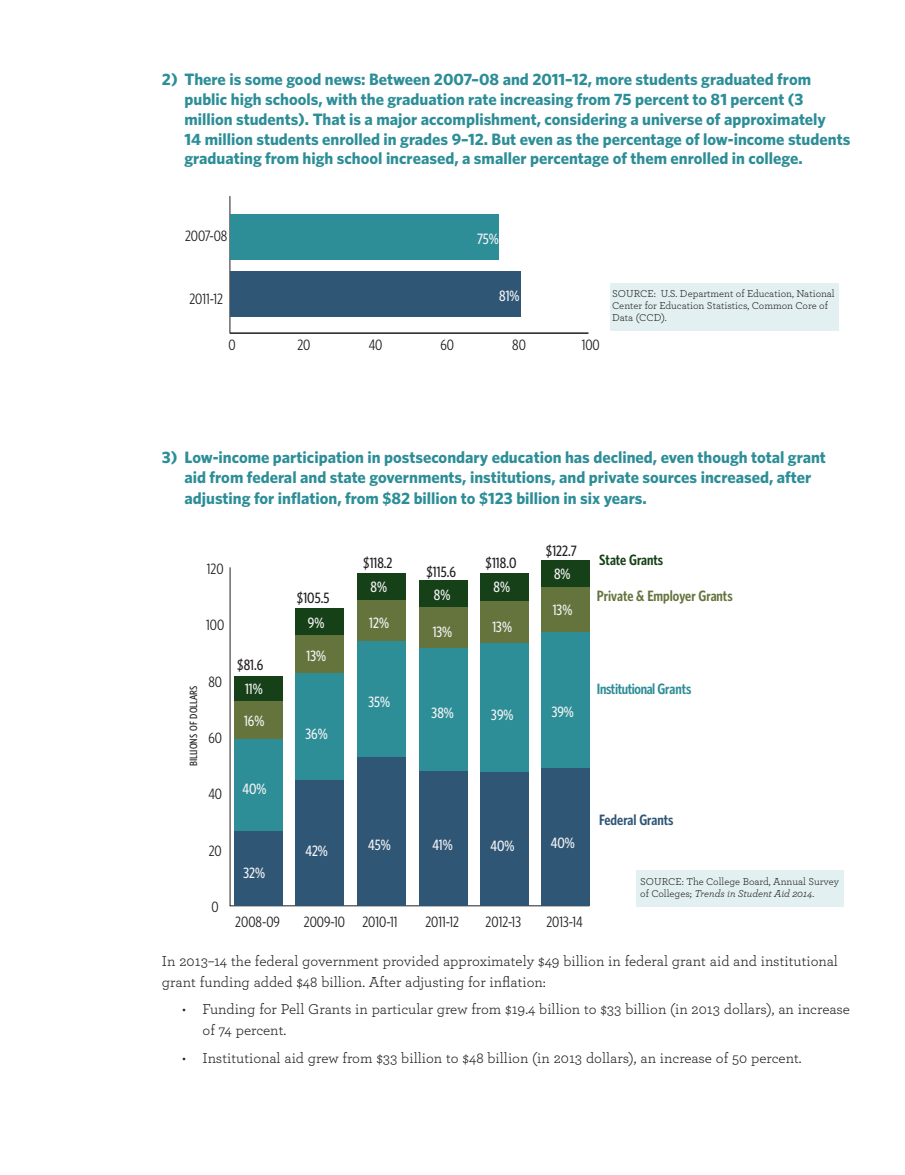
<style>
.page{position:relative;width:905px;height:1175px;background:#fff}
.page>*{position:absolute;margin:0;border:0;box-sizing:border-box;transform-origin:0 0}
.Key_points{font:700 16.5px/19.8px "Whitney";color:#2d8e97}
.body_10_14{font:15px/21px "Archer";color:#231f20}
.t1{font:15px "Whitney Condensed";color:#231f20}
.t2{font:500 15px "Whitney Condensed";color:#f2f3f4}
.t3{font:500 15px "Whitney Condensed";color:#231f20}
.t4{font:600 15px "Whitney Condensed";color:#65743d}
.t5{font:600 15px "Whitney Condensed";letter-spacing:-.025em;color:#2d8e97}
.t6{font:600 15px "Whitney Condensed";color:#305676}
.t7{font:600 15px "Whitney Condensed";color:#164017}
.t8{font:10.5px/12px "Archer";color:#231f20}
.t9{font:500 10.5px "Whitney Condensed";color:#211e1e}
.s1{font-style:italic}
</style>
<div class="page">
<div style="left:610px;top:283px;width:229px;height:48px;background:#e3f0f1"></div>
<hr style="left:230px;top:332px;width:358px;height:2px;background:#231f20">
<hr style="left:229px;top:196px;width:1px;height:137px;background:#231f20">
<div style="left:230px;top:271px;width:290px;height:45px;background:#305676"></div>
<div style="left:230px;top:214px;width:269px;height:45px;background:#2d8e97"></div>
<div style="left:636px;top:870px;width:208px;height:36px;background:#e3f0f1"></div>
<hr style="left:230px;top:567px;width:1px;height:338px;background:#231f20">
<hr style="left:230px;top:905px;width:359px;height:1px;background:#231f20">
<div style="left:235px;top:676px;width:48px;height:25px;background:#164017"></div>
<div style="left:295px;top:608px;width:48px;height:27px;background:#164017"></div>
<div style="left:357px;top:573px;width:48px;height:28px;background:#164017"></div>
<div style="left:419px;top:580px;width:48px;height:27px;background:#164017"></div>
<div style="left:480px;top:573px;width:48px;height:28px;background:#164017"></div>
<div style="left:542px;top:560px;width:48px;height:27px;background:#164017"></div>
<div style="left:235px;top:701px;width:48px;height:37px;background:#65743d"></div>
<div style="left:295px;top:635px;width:48px;height:38px;background:#65743d"></div>
<div style="left:357px;top:601px;width:48px;height:40px;background:#65743d"></div>
<div style="left:419px;top:607px;width:48px;height:41px;background:#65743d"></div>
<div style="left:480px;top:601px;width:48px;height:42px;background:#65743d"></div>
<div style="left:542px;top:587px;width:48px;height:45px;background:#65743d"></div>
<div style="left:235px;top:738px;width:48px;height:93px;background:#2d8e97"></div>
<div style="left:295px;top:673px;width:48px;height:107px;background:#2d8e97"></div>
<div style="left:357px;top:641px;width:48px;height:116px;background:#2d8e97"></div>
<div style="left:419px;top:648px;width:48px;height:123px;background:#2d8e97"></div>
<div style="left:480px;top:643px;width:48px;height:129px;background:#2d8e97"></div>
<div style="left:542px;top:632px;width:48px;height:136px;background:#2d8e97"></div>
<div style="left:235px;top:831px;width:48px;height:74px;background:#305676"></div>
<div style="left:295px;top:780px;width:48px;height:125px;background:#305676"></div>
<div style="left:357px;top:757px;width:48px;height:148px;background:#305676"></div>
<div style="left:419px;top:771px;width:48px;height:134px;background:#305676"></div>
<div style="left:480px;top:772px;width:48px;height:133px;background:#305676"></div>
<div style="left:542px;top:768px;width:48px;height:137px;background:#305676"></div>
<p class="Key_points" style="left:184px;top:69px;width:667px;text-indent:-22px">2) There is some good news: Between 2007–08 and 2011–12, more students graduated from public high schools, with the graduation rate increasing from 75 percent to 81 percent (3 million students). That is a major accomplishment, considering a universe of approximately<br>14 million students enrolled in grades 9–12. But even as the percentage of low-income students graduating from high school increased, a smaller percentage of them enrolled in college.</p>
<p class="t1" style="left:185px;top:227px;width:44px">2007-08</p>
<p class="t1" style="left:189px;top:290px;width:35px">2011-12</p>
<p class="t2" style="left:477px;top:230px;width:23px">75%</p>
<p class="t2" style="left:499px;top:287px;width:22px">81%</p>
<p class="t8" style="left:612px;top:287px;width:224px">SOURCE: U.S. Department of Education, National<br>Center for Education Statistics, Common Core of<br>Data (CCD).</p>
<p class="t1" style="left:228px;top:335px;width:9px">0</p>
<p class="t1" style="left:297px;top:335px;width:15px">20</p>
<p class="t1" style="left:368px;top:335px;width:15px">40</p>
<p class="t1" style="left:440px;top:335px;width:15px">60</p>
<p class="t1" style="left:512px;top:335px;width:15px">80</p>
<p class="t1" style="left:581px;top:335px;width:20px">100</p>
<p class="Key_points" style="left:184px;top:447px;width:643px;line-height:20.4px;text-indent:-22px">3) Low-income participation in postsecondary education has declined, even though total grant aid from federal and state governments, institutions, and private sources increased, after adjusting for inflation, from $82 billion to $123 billion in six years.</p>
<p class="t1" style="left:207px;top:560px;width:18px">120</p>
<p class="t1" style="left:206px;top:616px;width:20px">100</p>
<p class="t9" style="left:187px;top:766px;width:82px;rotate:-90deg">BILLIONS OF DOLLARS</p>
<p class="t1" style="left:208px;top:672px;width:15px">80</p>
<p class="t1" style="left:208px;top:729px;width:15px">60</p>
<p class="t1" style="left:208px;top:785px;width:15px">40</p>
<p class="t3" style="left:237px;top:656px;width:28px">$81.6</p>
<p class="t2" style="left:245px;top:679px;width:19px">11%</p>
<p class="t2" style="left:244px;top:711px;width:22px">16%</p>
<p class="t2" style="left:242px;top:779px;width:25px">40%</p>
<p class="t3" style="left:297px;top:588px;width:34px">$105.5</p>
<p class="t2" style="left:308px;top:613px;width:18px">9%</p>
<p class="t2" style="left:306px;top:647px;width:21px">13%</p>
<p class="t2" style="left:305px;top:724px;width:24px">36%</p>
<p class="t3" style="left:363px;top:553px;width:31px">$118.2</p>
<p class="t2" style="left:370px;top:578px;width:18px">8%</p>
<p class="t2" style="left:369px;top:614px;width:21px">12%</p>
<p class="t2" style="left:368px;top:692px;width:23px">35%</p>
<p class="t3" style="left:426px;top:562px;width:31px">$115.6</p>
<p class="t2" style="left:434px;top:585px;width:18px">8%</p>
<p class="t3" style="left:485px;top:554px;width:32px">$118.0</p>
<p class="t2" style="left:493px;top:577px;width:18px">8%</p>
<p class="t2" style="left:432px;top:622px;width:21px">13%</p>
<p class="t2" style="left:492px;top:617px;width:21px">13%</p>
<p class="t3" style="left:546px;top:541px;width:32px">$122.7</p>
<p class="t2" style="left:554px;top:564px;width:18px">8%</p>
<p class="t2" style="left:552px;top:600px;width:21px">13%</p>
<p class="t2" style="left:431px;top:703px;width:24px">38%</p>
<p class="t2" style="left:491px;top:705px;width:24px">39%</p>
<p class="t2" style="left:551px;top:702px;width:24px">39%</p>
<p class="t1" style="left:209px;top:841px;width:15px">20</p>
<p class="t1" style="left:212px;top:898px;width:9px">0</p>
<p class="t2" style="left:243px;top:863px;width:23px">32%</p>
<p class="t2" style="left:305px;top:841px;width:24px">42%</p>
<p class="t2" style="left:368px;top:835px;width:24px">45%</p>
<p class="t2" style="left:432px;top:835px;width:22px">41%</p>
<p class="t2" style="left:490px;top:836px;width:25px">40%</p>
<p class="t2" style="left:551px;top:833px;width:25px">40%</p>
<p class="t1" style="left:235px;top:912px;width:46px">2008-09</p>
<p class="t1" style="left:304px;top:912px;width:95px">2009-10 2010-11</p>
<p class="t1" style="left:425px;top:912px;width:35px">2011-12</p>
<p class="t1" style="left:485px;top:912px;width:37px">2012-13</p>
<p class="t1" style="left:546px;top:912px;width:38px">2013-14</p>
<p class="t7" style="left:599px;top:551px;width:66px">State Grants</p>
<p class="t4" style="left:597px;top:587px;width:137px">Private &amp; Employer Grants</p>
<p class="t5" style="left:597px;top:679px;width:96px">Institutional Grants</p>
<p class="t6" style="left:599px;top:810px;width:76px">Federal Grants</p>
<p class="t8" style="left:640px;top:874px;width:200px">SOURCE: The College Board, Annual Survey of Colleges; <span class="s1">Trends in Student Aid 2014</span>.</p>
<p class="body_10_14" style="left:162px;top:949px;width:677px">In 2013–14 the federal government provided approximately $49 billion in federal grant aid and institutional grant funding added $48 billion. After adjusting for inflation:</p>
<p class="body_10_14" style="left:202px;top:998px;width:649px;text-indent:-20px">• Funding for Pell Grants in particular grew from $19.4 billion to $33 billion (in 2013 dollars), an increase of 74 percent.</p>
<p class="body_10_14" style="left:182px;top:1046px;width:621px">• Institutional aid grew from $33 billion to $48 billion (in 2013 dollars), an increase of 50 percent.</p>
</div>
